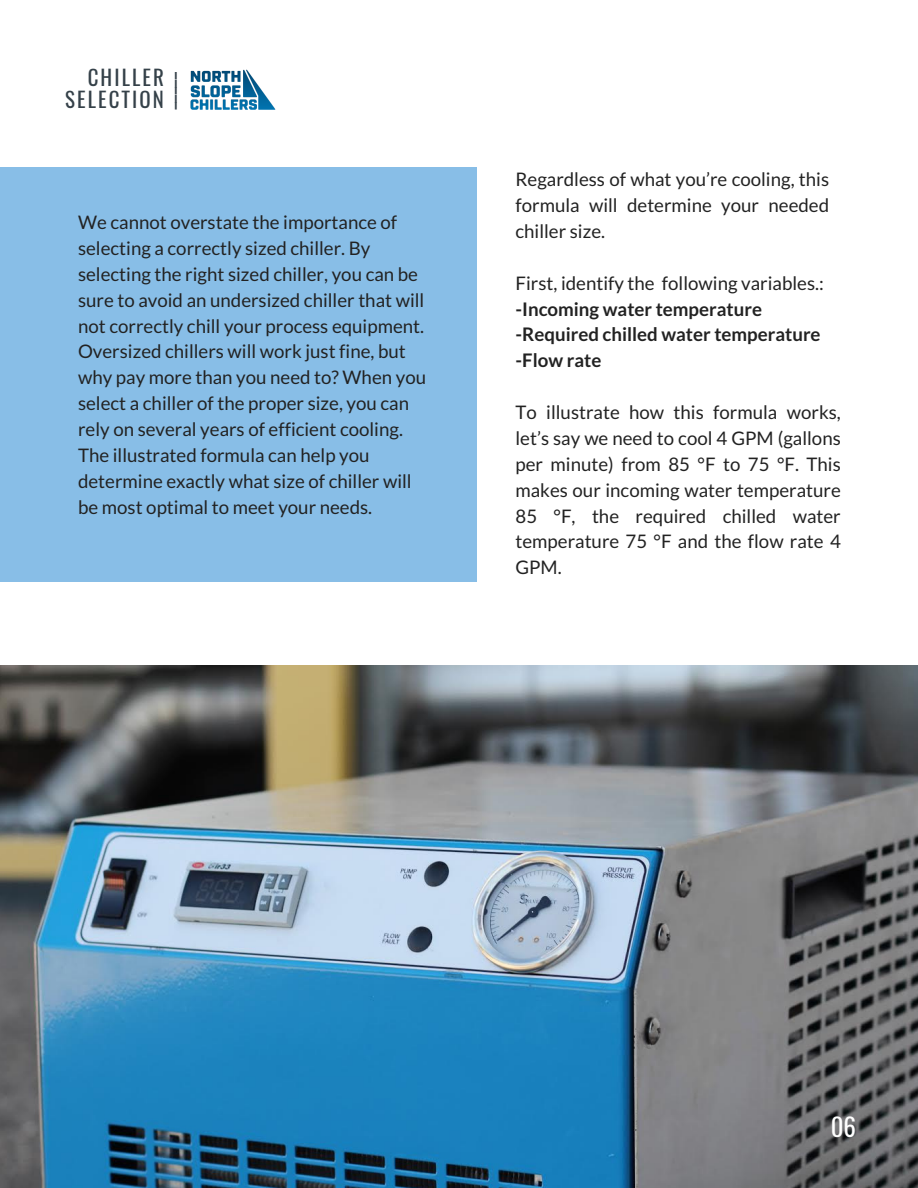
<style>
.page{position:relative;width:918px;height:1188px;background:#fff}
.page>*{position:absolute;margin:0;border:0;box-sizing:border-box;transform-origin:0 0}
.t1{font:24.9px "Oswald";color:#fff}
.t2{font:21.75px "Oswald";color:#354149}
.t3{font:20.85px "Oswald";letter-spacing:.1em;color:#354149}
.t4{font:18.6px/25.8px "Lato";color:#222;text-align:justify}
.t5{font:700 18.6px/25.8px "Lato";color:#222}
</style>
<div class="page">
<img style="left:0;top:666px;width:918px;height:522px">
<div style="left:0;top:168px;width:477px;height:414px;background:#88bee7"></div>
<img style="left:190px;top:69px;width:86px;height:41px">
<p class="t3" style="left:88px;top:61px;width:78px">CHILLER</p>
<p class="t3" style="left:65px;top:83px;width:100px">SELECTION</p>
<p class="t2" style="left:204px;top:72px;width:39px;rotate:90deg">_____</p>
<p class="t4" style="left:78px;top:209px;width:350px;text-align:left">We cannot overstate the importance of selecting a correctly sized chiller. By selecting the right sized chiller, you can be sure to avoid an undersized chiller that will not correctly chill your process equipment.<br>Oversized chillers will work just fine, but why pay more than you need to? When you select a chiller of the proper size, you can rely on several years of efficient cooling.<br>The illustrated formula can help you determine exactly what size of chiller will be most optimal to meet your needs.</p>
<p class="t4" style="left:516px;top:166px;width:315px">Regardless of what you’re cooling, this formula will determine your needed chiller size.</p>
<p class="t4" style="left:516px;top:270px;width:310px">First, identify the following variables.:</p>
<p class="t5" style="left:516px;top:295px;width:307px">-Incoming water temperature -Required chilled water temperature -Flow rate</p>
<p class="t4" style="left:516px;top:399px;width:327px">To illustrate how this formula works, let’s say we need to cool 4 GPM (gallons per minute) from 85 °F to 75 °F. This makes our incoming water temperature 85 °F, the required chilled water temperature 75 °F and the flow rate 4<br>GPM.</p>
<p class="t1" style="left:831px;top:1107px;width:27px">06</p>
</div>
